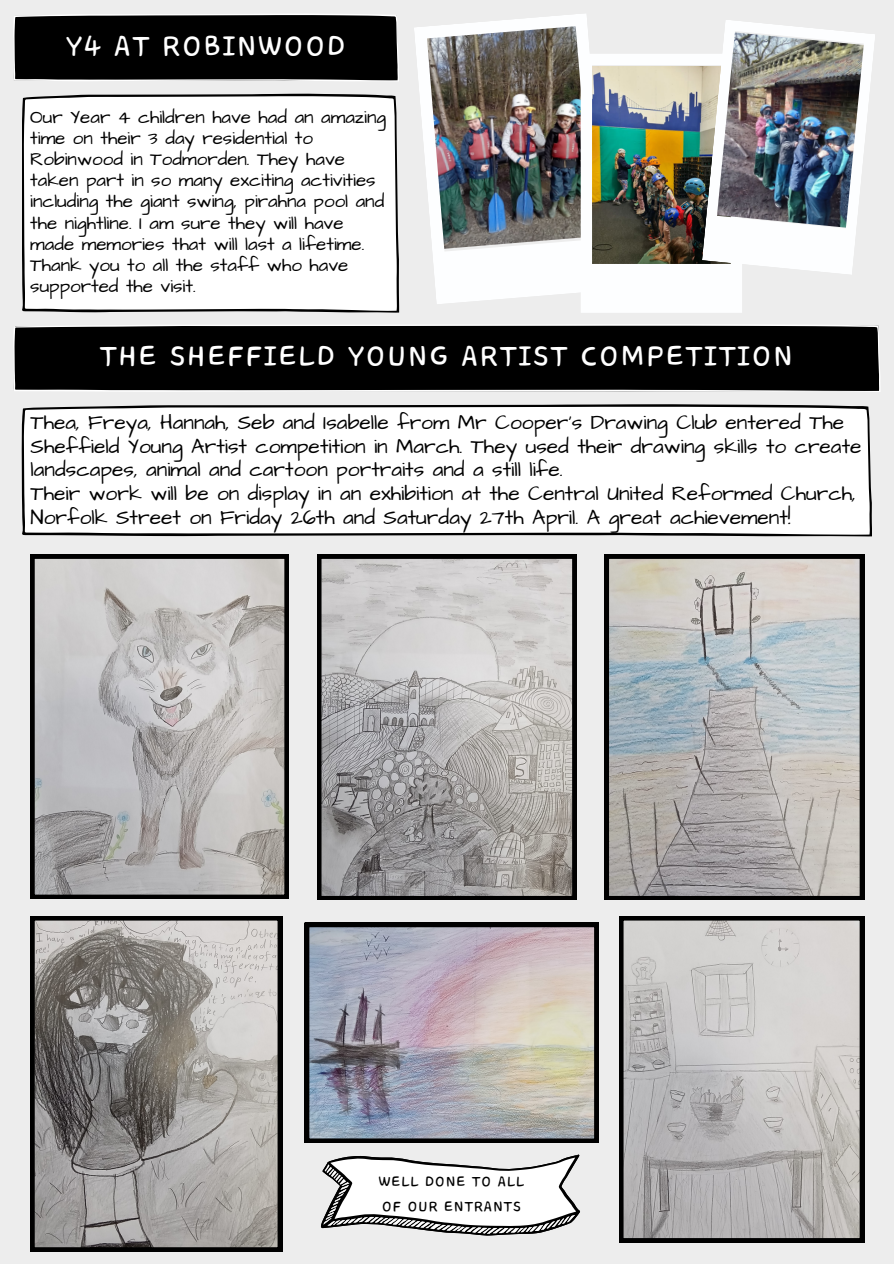
<style>
.page{position:relative;width:894px;height:1264px;background:#fff}
.page>*{position:absolute;margin:0;border:0;box-sizing:border-box;transform-origin:0 0}
.t1{font:36px "Core Bandi Face";color:#fff}
.t2{font:21px/23.7px "Architects Daughter";color:#000}
.t3{font:18.75px/21.1px "Architects Daughter";color:#000}
.t4{font:18px/24.8px "Core Bandi Face";color:#000}
</style>
<div class="page">
<div style="left:0;top:0;width:893px;height:1263px;background:#ededed"></div>
<svg style="left:30px;top:916px;width:252px;height:335px;background:#8b8886"></svg>
<svg style="left:317px;top:554px;width:259px;height:346px;background:#aaa8a7"></svg>
<svg style="left:604px;top:554px;width:259px;height:346px;background:#adaead"></svg>
<svg style="left:619px;top:916px;width:244px;height:326px;background:#b6b4b3"></svg>
<svg style="left:30px;top:554px;width:259px;height:344px;background:#b1afaf"></svg>
<img style="left:305px;top:922px;width:293px;height:220px">
<svg style="left:13px;top:324px;width:867px;height:68px;background:#0f0f0f"></svg>
<div style="left:22px;top:404px;width:849px;height:132px;background:#fff"></div>
<svg style="left:321px;top:1154px;width:259px;height:81px"></svg>
<svg style="left:13px;top:14px;width:386px;height:67px;background:#0d0d0d"></svg>
<div style="left:22px;top:94px;width:377px;height:219px;background:#fff"></div>
<img style="left:414px;top:14px;width:173px;height:290px">
<img style="left:580px;top:20px;width:295px;height:293px">
<p class="t1" style="left:65px;top:27px;width:283px">Y4 AT ROBINWOOD</p>
<p class="t3" style="left:30px;top:107px;width:357px">Our Year 4 children have had an amazing time on their 3 day residential to Robinwood in Todmorden. They have taken part in so many exciting activities including the giant swing, pirahna pool and the nightline. I am sure they will have made memories that will last a lifetime.<br>Thank you to all the staff who have supported the visit.</p>
<p class="t1" style="left:99px;top:337px;width:696px">THE SHEFFIELD YOUNG ARTIST COMPETITION</p>
<p class="t2" style="left:31px;top:411px;width:832px">Thea, Freya, Hannah, Seb and Isabelle from Mr Cooper’s Drawing Club entered The Sheffield Young Artist competition in March. They used their drawing skills to create landscapes, animal and cartoon portraits and a still life.<br>Their work will be on display in an exhibition at the Central United Reformed Church, Norfolk Street on Friday 26th and Saturday 27th April. A great achievement!</p>
<p class="t4" style="left:378px;top:1170px;width:148px">WELL DONE TO ALL<br>OF OUR ENTRANTS</p>
</div>
